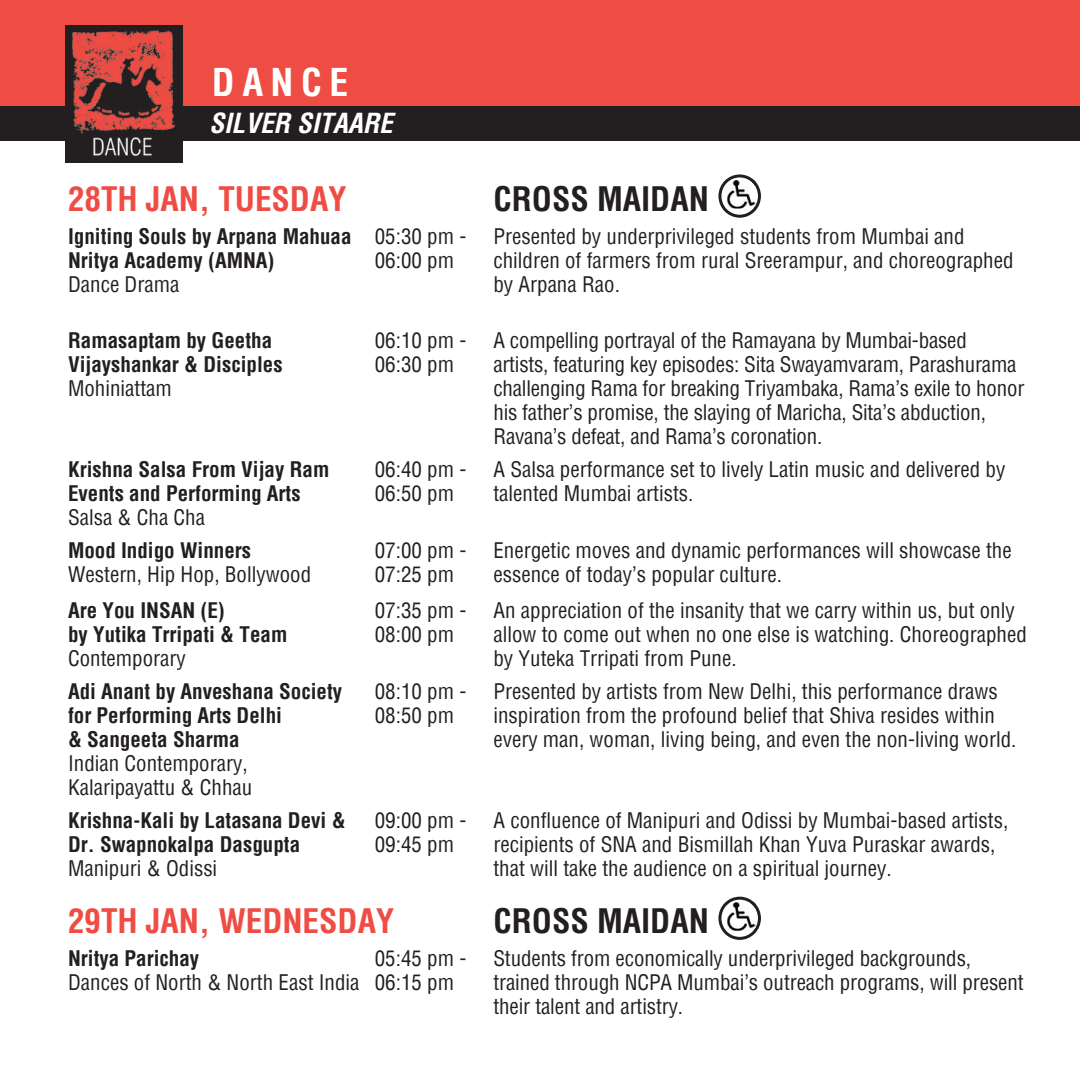
<style>
.page{position:relative;width:1080px;height:1080px;background:#fff}
.page>*{position:absolute;margin:0;border:0;box-sizing:border-box;transform-origin:0 0}
.t1{font:700 condensed 37.5px "Helvetica";letter-spacing:.2em;color:#fff}
.t2{font:700 condensed 33px "Helvetica";color:#ef4d44}
.t3{font:700 condensed 33px "Helvetica";color:#231f20}
.t4{font:italic 700 condensed 27px "Helvetica";color:#fff}
.t5{font:condensed 21px/24px "Helvetica";color:#231f20}
.t6{font:700 condensed 21px/24px "Helvetica";color:#231f20}
</style>
<div class="page">
<div style="left:0;top:0;width:1080px;height:107px;background:#ef4d44"></div>
<div style="left:0;top:107px;width:1080px;height:34px;background:#231f20"></div>
<img style="left:66px;top:26px;width:117px;height:137px">
<svg style="left:718px;top:897px;width:43px;height:43px"></svg>
<img style="left:727px;top:902px;width:29px;height:29px">
<svg style="left:718px;top:174px;width:43px;height:44px"></svg>
<img style="left:727px;top:180px;width:29px;height:29px">
<h1 class="t1" style="left:212px;top:58px;width:138px">DANCE</h1>
<p class="t4" style="left:209px;top:105px;width:185px">SILVER SITAARE</p>
<h2 class="t2" style="left:68px;top:177px;width:280px">28TH JAN, TUESDAY</h2>
<h2 class="t3" style="left:493px;top:177px;width:217px">CROSS MAIDAN</h2>
<p class="t6" style="left:68px;top:223px;width:285px">Igniting Souls by Arpana Mahuaa<br>Nritya Academy (AMNA)</p>
<p class="t5" style="left:68px;top:272px;width:113px">Dance Drama</p>
<p class="t5" style="left:375px;top:224px;width:93px">05:30 pm -<br>06:00 pm</p>
<p class="t5" style="left:493px;top:224px;width:522px">Presented by underprivileged students from Mumbai and children of farmers from rural Sreerampur, and choreographed by Arpana Rao.</p>
<p class="t6" style="left:68px;top:328px;width:216px">Ramasaptam by Geetha<br>Vijayshankar &amp; Disciples</p>
<p class="t5" style="left:68px;top:376px;width:105px">Mohiniattam</p>
<p class="t6" style="left:68px;top:457px;width:263px">Krishna Salsa From Vijay Ram<br>Events and Performing Arts</p>
<p class="t5" style="left:68px;top:505px;width:139px">Salsa &amp; Cha Cha</p>
<p class="t6" style="left:68px;top:538px;width:185px">Mood Indigo Winners</p>
<p class="t5" style="left:68px;top:562px;width:245px">Western, Hip Hop, Bollywood</p>
<p class="t6" style="left:68px;top:598px;width:221px">Are You INSAN (E)<br>by Yutika Trripati &amp; Team</p>
<p class="t5" style="left:68px;top:646px;width:119px">Contemporary</p>
<p class="t6" style="left:68px;top:679px;width:276px">Adi Anant by Anveshana Society for Performing Arts Delhi<br>&amp; Sangeeta Sharma</p>
<p class="t5" style="left:68px;top:751px;width:186px">Indian Contemporary,<br>Kalaripayattu &amp; Chhau</p>
<p class="t5" style="left:375px;top:328px;width:93px">06:10 pm -<br>06:30 pm</p>
<p class="t5" style="left:493px;top:328px;width:533px">A compelling portrayal of the Ramayana by Mumbai-based artists, featuring key episodes: Sita Swayamvaram, Parashurama challenging Rama for breaking Triyambaka, Rama’s exile to honor his father’s promise, the slaying of Maricha, Sita’s abduction, Ravana’s defeat, and Rama’s coronation.</p>
<p class="t5" style="left:375px;top:457px;width:93px">06:40 pm -<br>06:50 pm</p>
<p class="t5" style="left:493px;top:457px;width:513px">A Salsa performance set to lively Latin music and delivered by talented Mumbai artists.</p>
<p class="t5" style="left:375px;top:538px;width:93px">07:00 pm -<br>07:25 pm</p>
<p class="t5" style="left:493px;top:538px;width:520px">Energetic moves and dynamic performances will showcase the essence of today’s popular culture.</p>
<p class="t5" style="left:375px;top:598px;width:93px">07:35 pm -<br>08:00 pm</p>
<p class="t5" style="left:493px;top:598px;width:535px">An appreciation of the insanity that we carry within us, but only allow to come out when no one else is watching. Choreographed by Yuteka Trripati from Pune.</p>
<p class="t5" style="left:375px;top:679px;width:93px">08:10 pm -<br>08:50 pm</p>
<p class="t5" style="left:493px;top:679px;width:525px">Presented by artists from New Delhi, this performance draws inspiration from the profound belief that Shiva resides within every man, woman, living being, and even the non-living world.</p>
<p class="t5" style="left:375px;top:808px;width:93px">09:00 pm -<br>09:45 pm</p>
<p class="t5" style="left:493px;top:808px;width:516px">A confluence of Manipuri and Odissi by Mumbai-based artists, recipients of SNA and Bismillah Khan Yuva Puraskar awards, that will take the audience on a spiritual journey.</p>
<h2 class="t2" style="left:68px;top:899px;width:328px">29TH JAN, WEDNESDAY</h2>
<h2 class="t3" style="left:493px;top:899px;width:217px">CROSS MAIDAN</h2>
<p class="t6" style="left:68px;top:945px;width:133px">Nritya Parichay</p>
<p class="t5" style="left:68px;top:970px;width:293px">Dances of North &amp; North East India</p>
<p class="t6" style="left:68px;top:807px;width:279px">Krishna-Kali by Latasana Devi &amp;<br>Dr. Swapnokalpa Dasgupta</p>
<p class="t5" style="left:68px;top:856px;width:151px">Manipuri &amp; Odissi</p>
<p class="t5" style="left:375px;top:946px;width:93px">05:45 pm -<br>06:15 pm</p>
<p class="t5" style="left:493px;top:946px;width:532px">Students from economically underprivileged backgrounds, trained through NCPA Mumbai’s outreach programs, will present their talent and artistry.</p>
</div>
